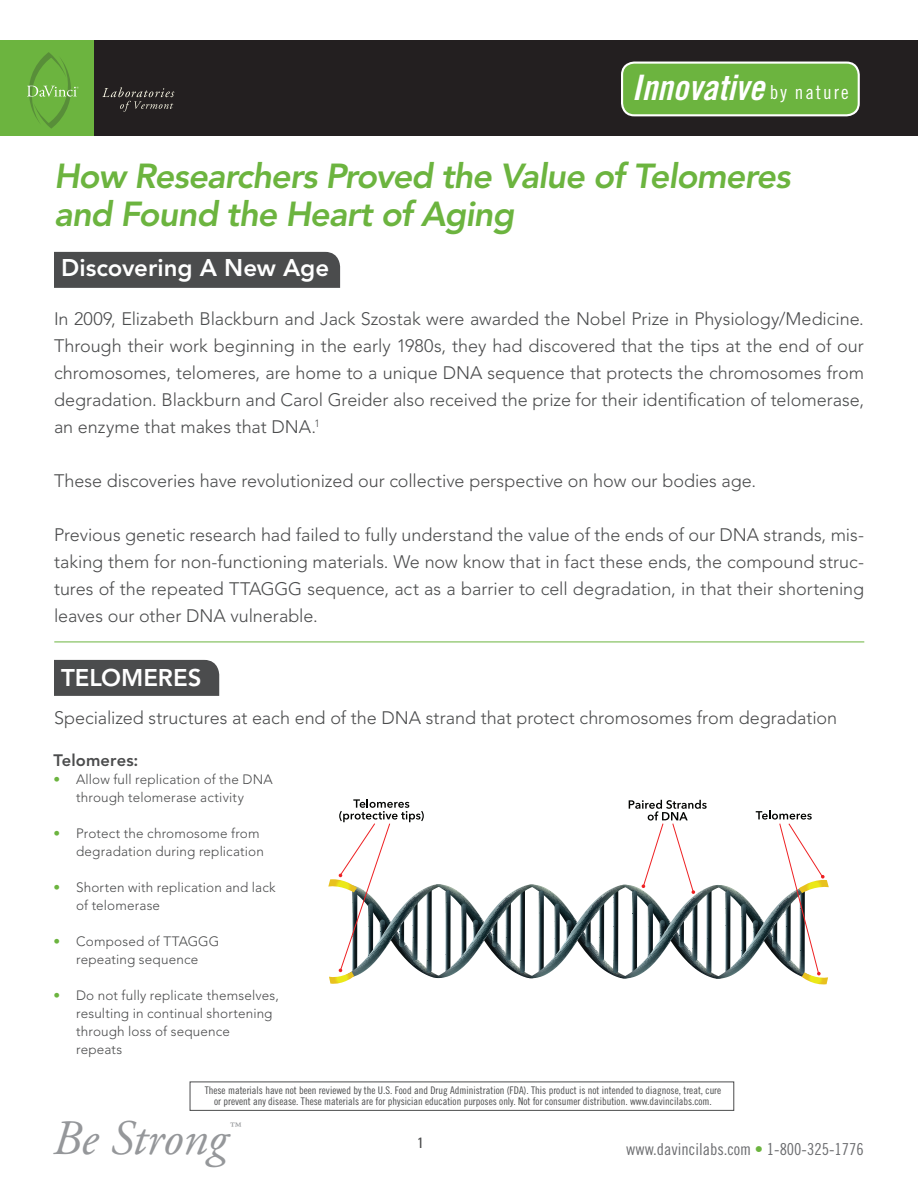
<style>
.page{position:relative;width:918px;height:1188px;background:#fff}
.page>*{position:absolute;margin:0;border:0;box-sizing:border-box;transform-origin:0 0}
.t1{font:italic 49.5px "Adobe Garamond Pro";letter-spacing:-.005em;color:#95979a}
.t2{font:35.1px "Trade Gothic Bold Cond Twenty Obl";color:#fff}
.t3{font:italic 800 34.5px/37.5px "Avenir";letter-spacing:-.03em;color:#6cb43f}
.t4{font:800 24px "Avenir";color:#fff}
.t5{font:italic 21.9px "Adobe Garamond Pro";color:#95979a}
.t6{font:300 18px/27px "Avenir";color:#4b4c4d;text-align:justify}
.t7{font:16.5px "Trade Gothic Cond Eighteen";color:#6c6d70}
.t8{font:800 16.5px "Avenir";letter-spacing:.01em;color:#4b4c4d}
.t9{font:condensed 15px "Univers";color:#4b4c4d}
.t10{font:300 13.5px/18px "Avenir";letter-spacing:.01em;color:#4b4c4d}
.t11{font:10.5px/10.5px "Trade Gothic Cond Eighteen";color:#4b4c4d;text-align:center}
.s1{font-family:"Trade Gothic Cond Eighteen";font-size:19.35px}
.s2{color:#6cb43f}
</style>
<div class="page">
<div style="left:54px;top:252px;width:286px;height:36px;background:#4b4c4d"></div>
<div style="left:54px;top:660px;width:165px;height:36px;background:#4b4c4d"></div>
<div style="left:0;top:40px;width:95px;height:96px;background:#6cb43f"></div>
<div style="left:94px;top:40px;width:824px;height:96px;background:#231f20"></div>
<svg style="left:27px;top:52px;width:52px;height:77px"></svg>
<svg style="left:102px;top:87px;width:72px;height:25px"></svg>
<div style="left:622px;top:63px;width:237px;height:52px;background:#6cb43f;border-radius:12px"></div>
<div style="left:621px;top:62px;width:239px;height:54px;border:2px solid #fff;border-radius:12px"></div>
<div style="left:190px;top:1082px;width:544px;height:29px;border:1px solid #4b4c4d"></div>
<hr style="left:54px;top:642px;width:810px;height:1px;background:#6cb43f">
<svg style="left:328px;top:799px;width:501px;height:186px"></svg>
<h2 class="t2" style="left:632px;top:66px;width:218px">Innovative <span class="s1">by nature</span></h2>
<h3 class="t3" style="left:54px;top:157px;width:738px">How Researchers Proved the Value of Telomeres and Found the Heart of Aging</h3>
<h3 class="t4" style="left:61px;top:254px;width:270px">Discovering A New Age</h3>
<p class="t6" style="left:54px;top:305px;width:812px">In 2009, Elizabeth Blackburn and Jack Szostak were awarded the Nobel Prize in Physiology/Medicine.<br>Through their work beginning in the early 1980s, they had discovered that the tips at the end of our chromosomes, telomeres, are home to a unique DNA sequence that protects the chromosomes from degradation. Blackburn and Carol Greider also received the prize for their identification of telomerase, an enzyme that makes that DNA.<sup>1</sup></p>
<p class="t6" style="left:54px;top:467px;width:704px">These discoveries have revolutionized our collective perspective on how our bodies age.</p>
<p class="t6" style="left:54px;top:521px;width:812px">Previous genetic research had failed to fully understand the value of the ends of our DNA strands, mis&shy;taking them for non-functioning materials. We now know that in fact these ends, the compound struc&shy;tures of the repeated TTAGGG sequence, act as a barrier to cell degradation, in that their shortening leaves our other DNA vulnerable.</p>
<h3 class="t4" style="left:61px;top:664px;width:142px">TELOMERES</h3>
<p class="t6" style="left:54px;top:704px;width:785px">Specialized structures at each end of the DNA strand that protect chromosomes from degradation</p>
<p class="t8" style="left:54px;top:750px;width:86px">Telomeres:</p>
<p class="t10" style="left:54px;top:770px;width:221px;text-align:center"><span class="s2">•</span> Allow full replication of the DNA through telomerase activity</p>
<p class="t10" style="left:76px;top:824px;width:189px;text-indent:-23px"><span class="s2">•</span> Protect the chromosome from degradation during replication</p>
<p class="t10" style="left:76px;top:878px;width:201px;text-indent:-23px"><span class="s2">•</span> Shorten with replication and lack of telomerase</p>
<p class="t10" style="left:54px;top:932px;width:167px;text-align:center"><span class="s2">•</span> Composed of TTAGGG repeating sequence</p>
<p class="t10" style="left:76px;top:986px;width:204px;text-indent:-23px"><span class="s2">•</span> Do not fully replicate themselves, resulting in continual shortening through loss of sequence repeats</p>
<p class="t11" style="left:205px;top:1085px;width:518px">These materials have not been reviewed by the U.S. Food and Drug Administration (FDA). This product is not intended to diagnose, treat, cure or prevent any disease. These materials are for physician education purposes only. Not for consumer distribution. www.davincilabs.com.</p>
<h1 class="t1" style="left:52px;top:1109px;width:176px">Be Strong</h1>
<p class="t5" style="left:227px;top:1117px;width:14px">™</p>
<p class="t9" style="left:417px;top:1133px;width:8px">1</p>
<p class="t7" style="left:626px;top:1139px;width:239px">www.davincilabs.com <span class="s2">•</span> 1-800-325-1776</p>
</div>
